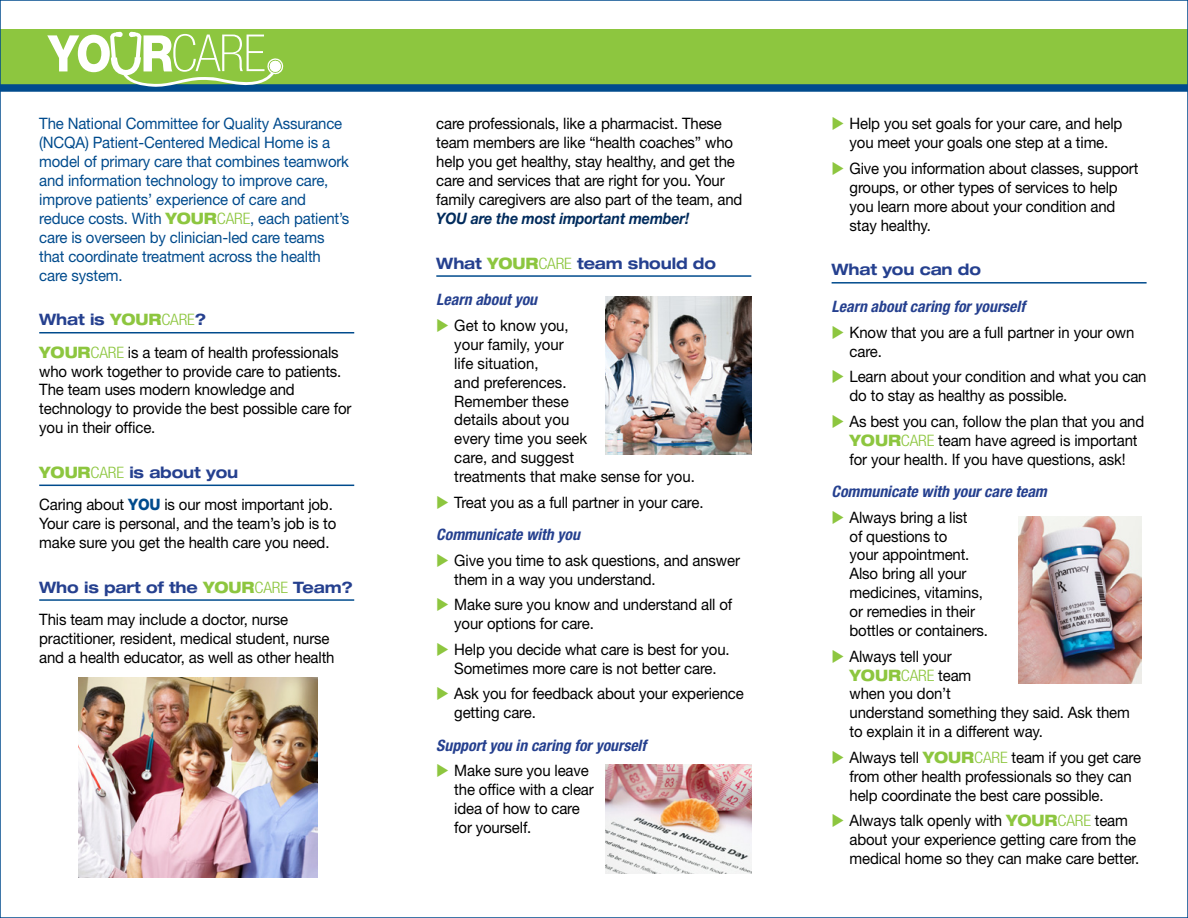
<style>
.page{position:relative;width:1188px;height:918px;background:#fff}
.page>*{position:absolute;margin:0;border:0;box-sizing:border-box;transform-origin:0 0}
.indent_2{font:15.75px/18.9px "Helvetica Neue LT";letter-spacing:-.01em;color:#000;scale:.95 1}
.text{font:15.75px/18.9px "Helvetica Neue LT";letter-spacing:-.01em;color:#000;scale:.95 1}
.text-2{font:15.75px/18.9px "Helvetica Neue LT";letter-spacing:-.01em;color:#004b8d;scale:.95 1}
.subhead{font:italic 700 condensed 15.75px "Helvetica Neue LT";color:#25408f}
.t1{font:700 expanded 15.75px "Helvetica Neue LT";letter-spacing:-.01em;color:#25408f;scale:.95 1}
.s1{font-weight:800;font-stretch:expanded;color:#8dc63f}
.s2{font-weight:300;font-stretch:condensed;color:#8dc63f}
.s3{font-weight:800;color:#8dc63f}
.s4{font-weight:800;color:#004b8d}
.s5{font-weight:700;font-style:italic;color:#002b5c}
.s6{color:#8dc63f}
</style>
<div class="page">
<hr style="left:39px;top:332px;width:315px;height:1px;background:#004b8d">
<hr style="left:39px;top:485px;width:315px;height:1px;background:#004b8d">
<hr style="left:39px;top:599px;width:315px;height:2px;background:#004b8d">
<hr style="left:436px;top:275px;width:315px;height:2px;background:#004b8d">
<hr style="left:832px;top:282px;width:315px;height:2px;background:#004b8d">
<img style="left:78px;top:677px;width:240px;height:200px">
<img style="left:606px;top:296px;width:146px;height:159px">
<img style="left:1018px;top:516px;width:124px;height:167px">
<div style="left:0;top:29px;width:1188px;height:59px;background:#8dc63f"></div>
<div style="left:0;top:84px;width:1188px;height:8px;background:#004b8d"></div>
<img style="left:606px;top:765px;width:145px;height:108px">
<svg style="left:47px;top:31px;width:237px;height:56px"></svg>
<p class="text-2" style="left:39px;top:114px;width:328px">The National Committee for Quality Assurance (NCQA) Patient-Centered Medical Home is a model of primary care that combines teamwork and information technology to improve care, improve patients’ experience of care and reduce costs. With <span class="s1">YOUR</span><span class="s2">CARE</span>, each patient’s care is overseen by clinician-led care teams</p>
<p class="text-2" style="left:39px;top:247px;width:298px">that coordinate treatment across the health</p>
<p class="text-2" style="left:39px;top:265px;width:89px">care system.</p>
<p class="t1" style="left:39px;top:310px;width:177px">What is <span class="s3">YOUR</span><span class="s2">CARE</span>?</p>
<p class="text" style="left:39px;top:342px;width:330px"><span class="s1">YOUR</span><span class="s2">CARE</span> is a team of health professionals who work together to provide care to patients.<br>The team uses modern knowledge and technology to provide the best possible care for you in their office.</p>
<p class="t1" style="left:39px;top:462px;width:211px"><span class="s3">YOUR</span><span class="s2">CARE</span> is about you</p>
<p class="text" style="left:39px;top:495px;width:314px">Caring about <span class="s4">YOU</span> is our most important job.<br>Your care is personal, and the team’s job is to make sure you get the health care you need.</p>
<p class="t1" style="left:39px;top:577px;width:332px">Who is part of the <span class="s3">YOUR</span><span class="s2">CARE</span> Team?</p>
<p class="text" style="left:39px;top:610px;width:312px">This team may include a doctor, nurse practitioner, resident, medical student, nurse and a health educator, as well as other health</p>
<p class="text" style="left:436px;top:114px;width:324px">care professionals, like a pharmacist. These team members are like “health coaches” who help you get healthy, stay healthy, and get the care and services that are right for you. Your family caregivers are also part of the team, and <span class="s5">YOU are the most important member!</span></p>
<p class="t1" style="left:436px;top:253px;width:296px">What <span class="s3">YOUR</span><span class="s2">CARE</span> team should do</p>
<p class="subhead" style="left:436px;top:290px;width:102px">Learn about you</p>
<p class="indent_2" style="left:454px;top:316px;width:255px;text-indent:-18px"><span class="s6">◆</span> Get to know you,<br>your family, your<br>life situation,<br>and preferences.<br>Remember these<br>details about you<br>every time you seek<br>care, and suggest<br>treatments that make sense for you.</p>
<p class="indent_2" style="left:436px;top:493px;width:283px"><span class="s6">◆</span> Treat you as a full partner in your care.</p>
<p class="subhead" style="left:436px;top:525px;width:145px">Communicate with you</p>
<p class="indent_2" style="left:454px;top:551px;width:302px;text-indent:-18px"><span class="s6">◆</span> Give you time to ask questions, and answer them in a way you understand.</p>
<p class="indent_2" style="left:454px;top:595px;width:294px;text-indent:-18px"><span class="s6">◆</span> Make sure you know and understand all of your options for care.</p>
<p class="indent_2" style="left:436px;top:640px;width:310px;text-align:center"><span class="s6">◆</span> Help you decide what care is best for you.<br>Sometimes more care is not better care.</p>
<p class="indent_2" style="left:454px;top:684px;width:306px;text-indent:-18px"><span class="s6">◆</span> Ask you for feedback about your experience getting care.</p>
<p class="subhead" style="left:436px;top:736px;width:211px">Support you in caring for yourself</p>
<p class="indent_2" style="left:454px;top:761px;width:148px;text-indent:-18px"><span class="s6">◆</span> Make sure you leave the office with a clear idea of how to care for yourself.</p>
<p class="indent_2" style="left:832px;top:114px;width:308px;text-align:center"><span class="s6">◆</span> Help you set goals for your care, and help you meet your goals one step at a time.</p>
<p class="indent_2" style="left:850px;top:159px;width:306px;text-indent:-18px"><span class="s6">◆</span> Give you information about classes, support groups, or other types of services to help you learn more about your condition and stay healthy.</p>
<p class="t1" style="left:832px;top:260px;width:159px">What you can do</p>
<p class="subhead" style="left:832px;top:297px;width:195px">Learn about caring for yourself</p>
<p class="indent_2" style="left:850px;top:322px;width:301px;text-indent:-18px"><span class="s6">◆</span> Know that you are a full partner in your own care.</p>
<p class="indent_2" style="left:850px;top:367px;width:314px;text-indent:-18px"><span class="s6">◆</span> Learn about your condition and what you can do to stay as healthy as possible.</p>
<p class="indent_2" style="left:850px;top:412px;width:312px;text-indent:-18px"><span class="s6">◆</span> As best you can, follow the plan that you and<br><span class="s1">YOUR</span><span class="s2">CARE</span> team have agreed is important for your health. If you have questions, ask!</p>
<p class="subhead" style="left:832px;top:482px;width:217px">Communicate with your care team</p>
<p class="indent_2" style="left:850px;top:507px;width:147px;text-indent:-18px"><span class="s6">◆</span> Always bring a list<br>of questions to<br>your appointment.<br>Also bring all your medicines, vitamins, or remedies in their bottles or containers.</p>
<p class="indent_2" style="left:850px;top:646px;width:296px;text-indent:-18px"><span class="s6">◆</span> Always tell your<br><span class="s1">YOUR</span><span class="s2">CARE</span> team<br>when you don’t<br>understand something they said. Ask them to explain it in a different way.</p>
<p class="indent_2" style="left:850px;top:748px;width:308px;text-indent:-18px"><span class="s6">◆</span> Always tell <span class="s1">YOUR</span><span class="s2">CARE</span> team if you get care from other health professionals so they can help coordinate the best care possible.</p>
<p class="indent_2" style="left:850px;top:811px;width:306px;text-indent:-18px"><span class="s6">◆</span> Always talk openly with <span class="s1">YOUR</span><span class="s2">CARE</span> team about your experience getting care from the medical home so they can make care better.</p>
</div>
